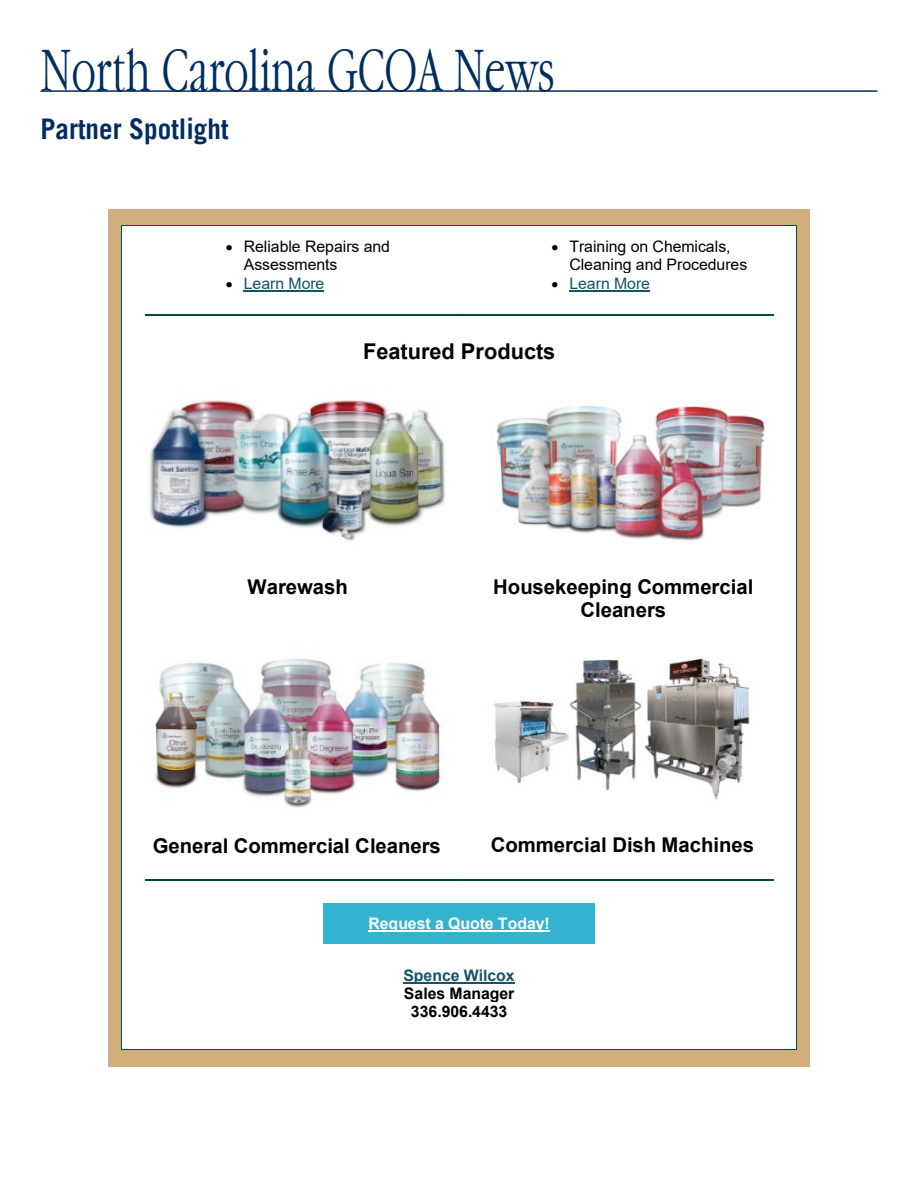
<style>
.page{position:relative;width:918px;height:1188px;background:#fff}
.page>*{position:absolute;margin:0;border:0;box-sizing:border-box;transform-origin:0 0}
.t1{font:58.5px "Garamond Narrow CTT";color:#002d5f;scale:.81 1}
.t2{font:700 28.5px "Trade Gothic LT";color:#002d5f;scale:.95 1}
.t3{font:700 21.75px "Arial";color:#000}
.t4{font:700 20.4px/23.2px "Arial";color:#000;text-align:center}
.t5{font:15.9px/18px "Arial";color:#000}
.t6{font:700 15.9px/18.1px "Arial";color:#000;text-align:center}
.t7{font:15.9px "Arial";color:#155368}
.t8{font:700 15.9px "Arial";color:#fff}
.t9{font:700 15.9px "Arial";color:#155368}
.s1{color:#000}
</style>
<div class="page">
<hr style="left:40px;top:90px;width:838px;height:2px;background:#002d5f">
<div style="left:110px;top:209px;width:698px;height:857px;background:#d2ae7e"></div>
<div style="left:122px;top:226px;width:337px;height:78px;background:#fff"></div>
<hr style="left:244px;top:290px;width:80px;height:1px;background:#155368">
<div style="left:459px;top:226px;width:337px;height:78px;background:#fff"></div>
<hr style="left:569px;top:290px;width:81px;height:1px;background:#155368">
<div style="left:122px;top:303px;width:674px;height:24px;background:#fff"></div>
<hr style="left:145px;top:315px;width:628px;height:1px;background:#004d3d">
<div style="left:122px;top:327px;width:674px;height:48px;background:#fff"></div>
<div style="left:122px;top:374px;width:340px;height:259px;background:#fff"></div>
<div style="left:462px;top:374px;width:334px;height:190px;background:#fff"></div>
<div style="left:462px;top:563px;width:334px;height:70px;background:#fff"></div>
<div style="left:122px;top:633px;width:338px;height:190px;background:#fff"></div>
<div style="left:122px;top:822px;width:338px;height:46px;background:#fff"></div>
<div style="left:460px;top:633px;width:336px;height:189px;background:#fff"></div>
<div style="left:460px;top:822px;width:336px;height:45px;background:#fff"></div>
<div style="left:122px;top:868px;width:674px;height:24px;background:#fff"></div>
<hr style="left:145px;top:880px;width:628px;height:1px;background:#004d3d">
<div style="left:122px;top:892px;width:674px;height:63px;background:#fff"></div>
<div style="left:323px;top:903px;width:272px;height:41px;background:#34b3d0"></div>
<hr style="left:368px;top:931px;width:182px;height:1px;background:#fff">
<div style="left:122px;top:955px;width:674px;height:77px;background:#fff"></div>
<hr style="left:403px;top:982px;width:112px;height:2px;background:#155368">
<div style="left:122px;top:1032px;width:674px;height:17px;background:#fff"></div>
<hr style="left:122px;top:226px;width:674px;height:1px;background:#004d3d">
<hr style="left:122px;top:1049px;width:674px;height:1px;background:#004d3d">
<hr style="left:122px;top:226px;width:1px;height:823px;background:#004d3d">
<hr style="left:796px;top:226px;width:1px;height:823px;background:#004d3d">
<img style="left:149px;top:400px;width:296px;height:141px">
<img style="left:496px;top:405px;width:270px;height:136px">
<img style="left:155px;top:658px;width:286px;height:150px">
<img style="left:494px;top:658px;width:256px;height:142px">
<h1 class="t1" style="left:40px;top:39px;width:636px">North Carolina GCOA News</h1>
<h2 class="t2" style="left:40px;top:111px;width:199px">Partner Spotlight</h2>
<p class="t5" style="left:244px;top:238px;width:148px;text-indent:-18px">• Reliable Repairs and<br>Assessments</p>
<p class="t7" style="left:226px;top:272px;width:100px"><span class="s1">•</span> Learn More</p>
<p class="t5" style="left:569px;top:238px;width:180px;text-indent:-18px">• Training on Chemicals,<br>Cleaning and Procedures</p>
<p class="t7" style="left:551px;top:272px;width:100px"><span class="s1">•</span> Learn More</p>
<p class="t3" style="left:363px;top:336px;width:194px">Featured Products</p>
<p class="t4" style="left:248px;top:575px;width:102px">Warewash</p>
<p class="t4" style="left:493px;top:575px;width:262px">Housekeeping Commercial<br>Cleaners</p>
<p class="t4" style="left:153px;top:834px;width:290px">General Commercial Cleaners</p>
<p class="t4" style="left:491px;top:833px;width:265px">Commercial Dish Machines</p>
<p class="t8" style="left:368px;top:912px;width:183px">Request a Quote Today!</p>
<p class="t9" style="left:403px;top:964px;width:113px">Spence Wilcox</p>
<p class="t6" style="left:404px;top:985px;width:112px">Sales Manager<br>336.906.4433</p>
</div>
